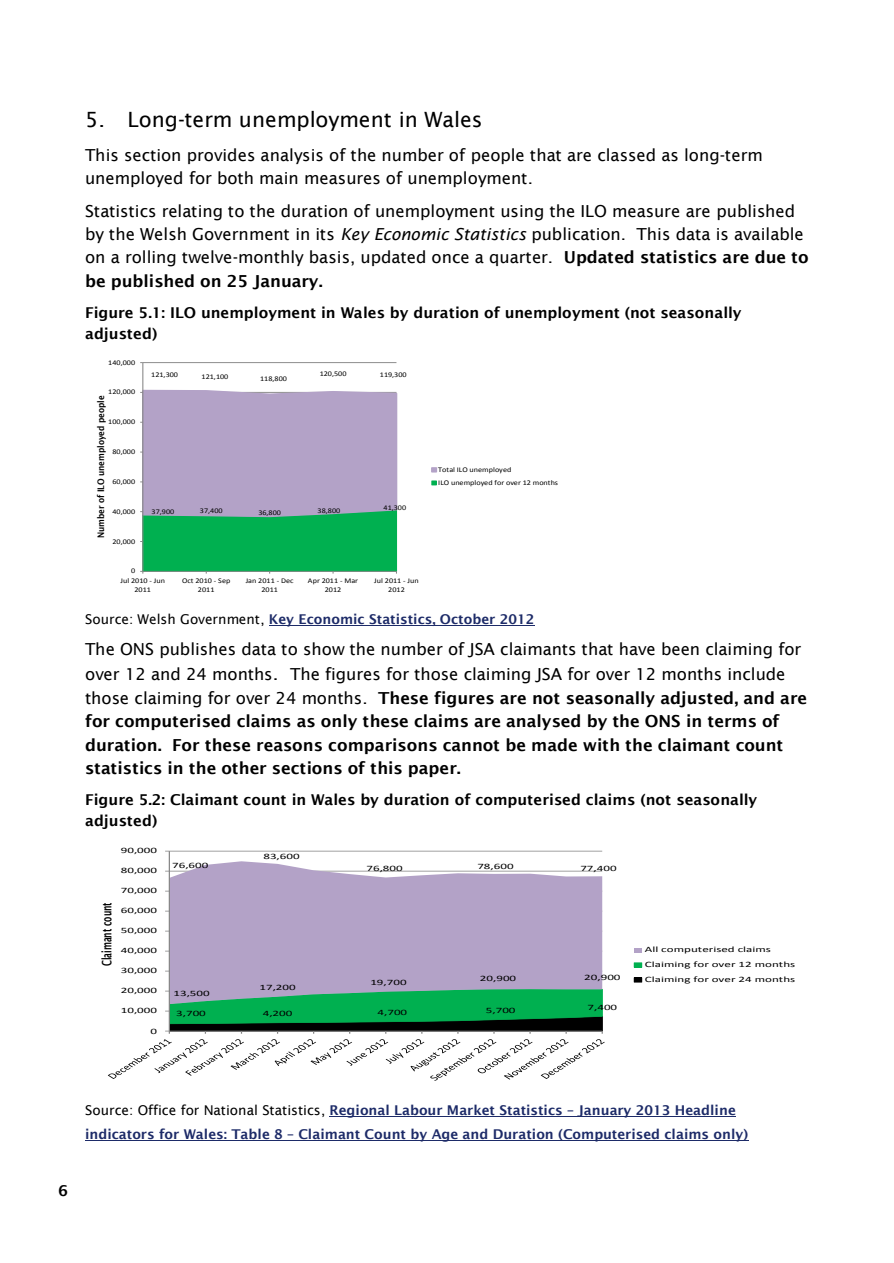
<style>
.page{position:relative;width:894px;height:1263px;background:#fff}
.page>*{position:absolute;margin:0;border:0;box-sizing:border-box;transform-origin:0 0}
.t1{font:21px "Lucida Sans";color:#000}
.t2{font:700 16.5px/23.9px "Lucida Sans";color:#000}
.t3{font:16.5px/23.4px "Lucida Sans";color:#000}
.t4{font:700 15px/21px "Lucida Sans";color:#000}
.t5{font:700 13.5px/24px "Lucida Sans";color:#1d2b68}
.t6{font:700 13.05px "Lucida Sans";letter-spacing:-.005em;color:#000;scale:.63 1}
.t7{font:700 9px "Lucida Sans";color:#000;scale:.89 1}
.t8{font:8.25px/14.9px "Calibri";color:#000;scale:1.58 1}
.t9{font:7.2px/8.9px "Calibri";color:#000;text-align:center;scale:1.13 1}
.s1{font-style:italic}
.s2{font-weight:700}
.s3{font-weight:400;color:#000}
.s4{font-weight:400}
.s5{font-weight:400;font-size:18px}
</style>
<div class="page">
<hr style="left:269px;top:625px;width:265px;height:1px;background:#1d2b68">
<hr style="left:329px;top:1115px;width:406px;height:1px;background:#1d2b68">
<hr style="left:85px;top:1139px;width:663px;height:1px;background:#1d2b68">
<hr style="left:143px;top:362px;width:253px;height:1px;background:#868686">
<hr style="left:142px;top:362px;width:1px;height:209px;background:#868686">
<svg style="left:140px;top:389px;width:257px;height:184px;background:#7ea8a3"></svg>
<svg style="left:431px;top:467px;width:6px;height:5px"></svg>
<svg style="left:431px;top:481px;width:5px;height:4px"></svg>
<hr style="left:169px;top:850px;width:433px;height:1px;background:#868686">
<svg style="left:170px;top:861px;width:432px;height:127px;background:#b8a9cb"></svg>
<hr style="left:169px;top:851px;width:1px;height:180px;background:#868686">
<svg style="left:165px;top:988px;width:438px;height:45px;background:#218b54"></svg>
<svg style="left:108px;top:1039px;width:496px;height:41px"></svg>
<svg style="left:634px;top:948px;width:7px;height:4px"></svg>
<div style="left:633px;top:962px;width:8px;height:5px;border:1px solid #00b050"></div>
<div style="left:633px;top:977px;width:8px;height:5px;border:1px solid #000"></div>
<h2 class="t1" style="left:85px;top:106px;width:399px">5. Long-term unemployment in Wales</h2>
<p class="t3" style="left:85px;top:143px;width:679px">This section provides analysis of the number of people that are classed as long-term unemployed for both main measures of unemployment.</p>
<p class="t3" style="left:85px;top:199px;width:725px">Statistics relating to the duration of unemployment using the ILO measure are published by the Welsh Government in its <span class="s1">Key Economic Statistics</span> publication. This data is available on a rolling twelve-monthly basis, updated once a quarter. <span class="s2">Updated statistics are due to be published on 25 January.</span></p>
<p class="t4" style="left:85px;top:301px;width:657px">Figure 5.1: ILO unemployment in Wales by duration of unemployment (not seasonally adjusted)</p>
<p class="t9" style="left:108px;top:358px;width:25px">140,000</p>
<p class="t9" style="left:108px;top:388px;width:25px">120,000</p>
<p class="t7" style="left:95px;top:538px;width:162px;rotate:-90deg">Number of ILO unemployed people</p>
<p class="t9" style="left:108px;top:418px;width:25px">100,000</p>
<p class="t9" style="left:112px;top:448px;width:22px">80,000</p>
<p class="t9" style="left:112px;top:478px;width:22px">60,000</p>
<p class="t9" style="left:112px;top:507px;width:22px">40,000</p>
<p class="t9" style="left:112px;top:537px;width:22px">20,000</p>
<p class="t9" style="left:131px;top:567px;width:5px">0</p>
<p class="t9" style="left:151px;top:370px;width:25px">121,300</p>
<p class="t9" style="left:201px;top:373px;width:25px">121,100</p>
<p class="t9" style="left:260px;top:375px;width:25px">118,800</p>
<p class="t9" style="left:319px;top:370px;width:25px">120,500</p>
<p class="t9" style="left:380px;top:371px;width:25px">119,300</p>
<p class="t9" style="left:152px;top:507px;width:22px">37,900</p>
<p class="t9" style="left:200px;top:507px;width:22px">37,400</p>
<p class="t9" style="left:258px;top:508px;width:22px">36,800</p>
<p class="t9" style="left:317px;top:507px;width:22px">38,800</p>
<p class="t9" style="left:383px;top:503px;width:22px">41,300</p>
<p class="t9" style="left:120px;top:576px;width:41px">Jul 2010 - Jun<br>2011</p>
<p class="t9" style="left:182px;top:576px;width:44px">Oct 2010 - Sep<br>2011</p>
<p class="t9" style="left:245px;top:576px;width:44px">Jan 2011 - Dec<br>2011</p>
<p class="t9" style="left:308px;top:576px;width:46px">Apr 2011 - Mar<br>2012</p>
<p class="t9" style="left:374px;top:576px;width:41px">Jul 2011 - Jun<br>2012</p>
<p class="t9" style="left:438px;top:463px;width:107px;line-height:13px;text-align:left">Total ILO unemployed<br>ILO unemployed for over 12 months</p>
<p class="t5" style="left:85px;top:607px;width:450px"><span class="s3">Source: Welsh Government,</span> Key Economic Statistics, October 2012</p>
<p class="t2" style="left:85px;top:637px;width:723px"><span class="s4">The ONS publishes data to show the number of JSA claimants that have been claiming for over 12 and 24 months</span><span class="s5">.</span> <span class="s4">The figures for those claiming JSA for over 12 months include those claiming for over 24 months.</span> These figures are not seasonally adjusted, and are for computerised claims as only these claims are analysed by the ONS in terms of duration. For these reasons comparisons cannot be made with the claimant count statistics in the other sections of this paper.</p>
<p class="t4" style="left:85px;top:788px;width:673px">Figure 5.2: Claimant count in Wales by duration of computerised claims (not seasonally adjusted)</p>
<p class="t6" style="left:99px;top:966px;width:103px;rotate:-90deg">Claimant count</p>
<p class="t8" style="left:121px;top:844px;width:25px">90,000</p>
<p class="t8" style="left:121px;top:864px;width:25px">80,000</p>
<p class="t8" style="left:121px;top:884px;width:25px">70,000</p>
<p class="t8" style="left:121px;top:904px;width:25px">60,000</p>
<p class="t8" style="left:121px;top:924px;width:25px">50,000</p>
<p class="t8" style="left:121px;top:944px;width:25px">40,000</p>
<p class="t8" style="left:121px;top:964px;width:25px">30,000</p>
<p class="t8" style="left:121px;top:984px;width:25px">20,000</p>
<p class="t8" style="left:121px;top:1004px;width:25px">10,000</p>
<p class="t8" style="left:150px;top:1024px;width:6px">0</p>
<p class="t8" style="left:172px;top:858px;width:24px">76,600</p>
<p class="t8" style="left:173px;top:986px;width:24px">13,500</p>
<p class="t8" style="left:263px;top:849px;width:24px">83,600</p>
<p class="t8" style="left:259px;top:980px;width:24px">17,200</p>
<p class="t8" style="left:366px;top:861px;width:24px">76,800</p>
<p class="t8" style="left:477px;top:859px;width:24px">78,600</p>
<p class="t8" style="left:580px;top:861px;width:24px">77,400</p>
<p class="t8" style="left:370px;top:975px;width:24px">19,700</p>
<p class="t8" style="left:480px;top:971px;width:24px">20,900</p>
<p class="t8" style="left:584px;top:970px;width:24px">20,900</p>
<p class="t8" style="left:176px;top:1006px;width:20px">3,700</p>
<p class="t8" style="left:263px;top:1006px;width:20px">4,200</p>
<p class="t8" style="left:377px;top:1005px;width:20px">4,700</p>
<p class="t8" style="left:485px;top:1004px;width:20px">5,700</p>
<p class="t8" style="left:587px;top:1000px;width:20px">7,400</p>
<p class="t8" style="left:644px;top:943px;width:97px">All computerised claims<br>Claiming for over 12 months<br>Claiming for over 24 months</p>
<p class="t4" style="left:58px;top:1179px;width:11px">6</p>
<p class="t5" style="left:85px;top:1097px;width:664px"><span class="s3">Source: Office for National Statistics,</span> Regional Labour Market Statistics – January 2013 Headline indicators for Wales: Table 8 – Claimant Count by Age and Duration (Computerised claims only)</p>
</div>
